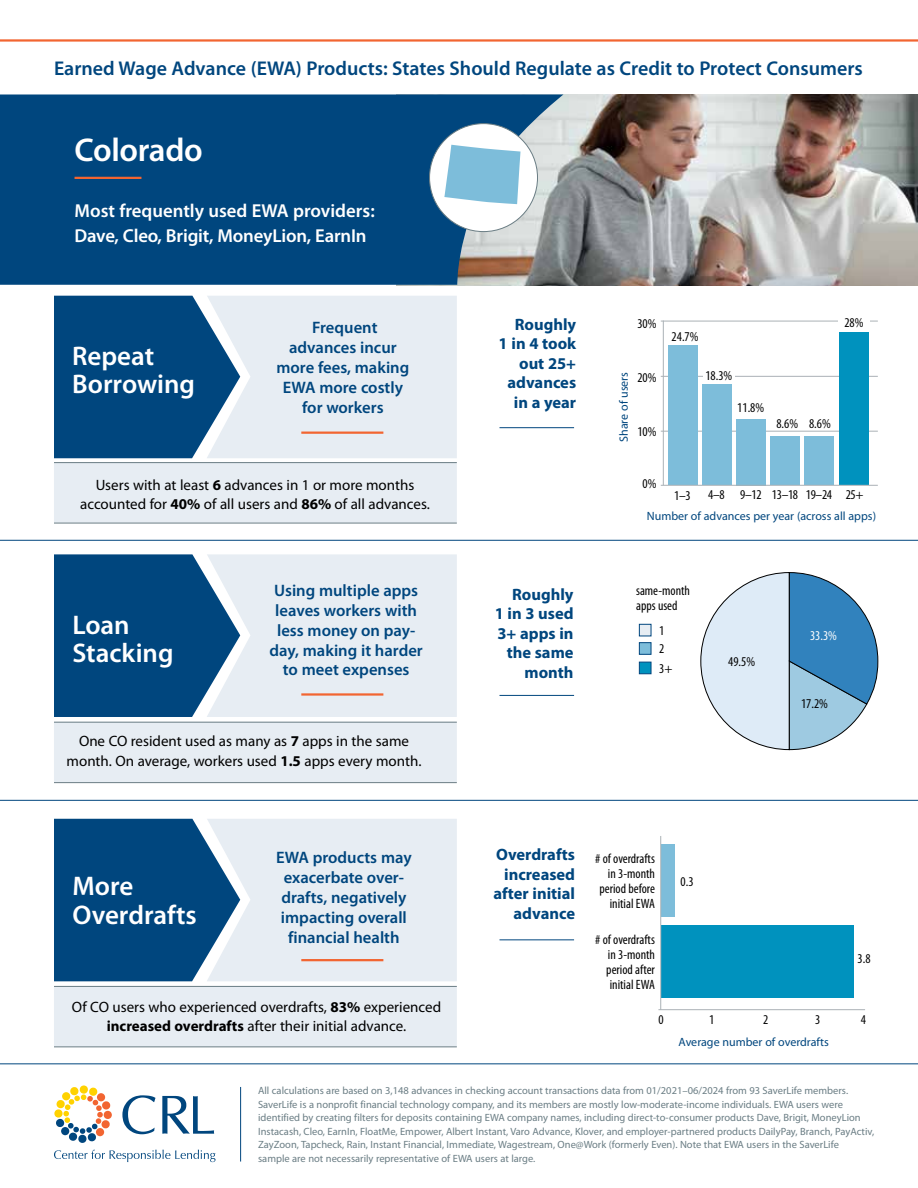
<style>
.page{position:relative;width:918px;height:1188px;background:#fff}
.page>*{position:absolute;margin:0;border:0;box-sizing:border-box;transform-origin:0 0}
.t1{font:600 33px "Myriad Pro";letter-spacing:-.01em;color:#fff}
.t2{font:600 27px/28.5px "Myriad Pro";color:#fff}
.t3{font:600 19.95px "Myriad Pro";color:#00467e}
.t4{font:600 18.75px/25.5px "Myriad Pro";letter-spacing:-.01em;color:#fff}
.t5{font:600 16.65px/20px "Myriad Pro";color:#00467e;text-align:center}
.t6{font:700 16.5px/19.5px "Myriad Pro";color:#00467e;text-align:right}
.t7{font:15px/19.5px "Myriad Pro";color:#000;text-align:center}
.t8{font:condensed 13.5px/15px "Myriad Pro";color:#000}
.t9{font:condensed 13.5px "Myriad Pro";letter-spacing:-.025em;color:#000}
.t10{font:condensed 13.5px "Myriad Pro";color:#fff}
.t11{font:12px "Myriad Pro";color:#00467e}
.t12{font:10.5px/13.5px "Myriad Pro";color:#6a7d84}
.s1{font-weight:700}
</style>
<div class="page">
<img style="left:563px;top:94px;width:355px;height:191px">
<svg style="left:700px;top:572px;width:178px;height:178px"></svg>
<svg style="left:0;top:94px;width:563px;height:191px;background:#135183"></svg>
<hr style="left:54px;top:782px;width:403px;height:1px;background:#6a7d84">
<hr style="left:54px;top:523px;width:403px;height:1px;background:#6a7d84">
<svg style="left:54px;top:554px;width:403px;height:228px;background:#a4bdd1"></svg>
<svg style="left:54px;top:819px;width:403px;height:228px;background:#a4bcd0"></svg>
<svg style="left:54px;top:296px;width:403px;height:227px;background:#a4bcd0"></svg>
<svg style="left:122px;top:1095px;width:33px;height:39px"></svg>
<svg style="left:162px;top:1096px;width:52px;height:38px"></svg>
<svg style="left:54px;top:1085px;width:58px;height:58px"></svg>
<div style="left:97px;top:1093px;width:8px;height:8px;background:#f26531;border-radius:50%"></div>
<svg style="left:54px;top:1150px;width:162px;height:12px"></svg>
<hr style="left:240px;top:1087px;width:1px;height:75px;background:#00467e">
<hr style="left:301px;top:432px;width:82px;height:2px;background:#f26531">
<hr style="left:301px;top:693px;width:82px;height:3px;background:#f26531">
<hr style="left:301px;top:959px;width:82px;height:2px;background:#f26531">
<hr style="left:0;top:39px;width:918px;height:3px;background:#f26531">
<hr style="left:0;top:540px;width:918px;height:1px;background:#00467e">
<hr style="left:0;top:800px;width:918px;height:1px;background:#00467e">
<hr style="left:0;top:1063px;width:918px;height:1px;background:#00467e">
<hr style="left:75px;top:177px;width:66px;height:2px;background:#f26531">
<div style="left:430px;top:124px;width:108px;height:108px;background:#fff;border-radius:50%"></div>
<hr style="left:500px;top:939px;width:74px;height:1px;background:#00467e">
<hr style="left:500px;top:695px;width:74px;height:1px;background:#00467e">
<hr style="left:500px;top:427px;width:74px;height:1px;background:#00467e">
<div style="left:661px;top:845px;width:14px;height:72px;background:#7dbdda"></div>
<div style="left:661px;top:925px;width:193px;height:73px;background:#0092be"></div>
<hr style="left:658px;top:1009px;width:207px;height:1px;background:#aab1b6">
<hr style="left:660px;top:836px;width:1px;height:174px;background:#aab1b6">
<hr style="left:661px;top:321px;width:217px;height:1px;background:#aab1b6">
<hr style="left:661px;top:376px;width:217px;height:1px;background:#aab1b6">
<hr style="left:661px;top:431px;width:217px;height:1px;background:#aab1b6">
<div style="left:839px;top:333px;width:29px;height:152px;background:#0092be"></div>
<div style="left:771px;top:436px;width:29px;height:49px;background:#7dbdda"></div>
<div style="left:805px;top:436px;width:29px;height:49px;background:#7dbdda"></div>
<div style="left:736px;top:419px;width:30px;height:66px;background:#7dbdda"></div>
<div style="left:703px;top:384px;width:29px;height:101px;background:#7dbdda"></div>
<div style="left:668px;top:346px;width:30px;height:139px;background:#7dbdda"></div>
<div style="left:703px;top:370px;width:32px;height:13px;background:#fff"></div>
<div style="left:838px;top:317px;width:32px;height:13px;background:#fff"></div>
<hr style="left:663px;top:321px;width:1px;height:164px;background:#aab1b6">
<div style="left:639px;top:624px;width:12px;height:12px;background:#e7edf3;border:1px solid #00467e"></div>
<div style="left:639px;top:642px;width:12px;height:13px;background:#7dbdda;border:1px solid #00467e"></div>
<div style="left:639px;top:662px;width:12px;height:12px;background:#0092be;border:1px solid #00467e"></div>
<svg style="left:444px;top:145px;width:77px;height:59px"></svg>
<hr style="left:661px;top:485px;width:217px;height:1px;background:#aab1b6">
<h3 class="t3" style="left:54px;top:56px;width:810px">Earned Wage Advance (EWA) Products: States Should Regulate as Credit to Protect Consumers</h3>
<h1 class="t1" style="left:75px;top:129px;width:130px">Colorado</h1>
<h3 class="t4" style="left:75px;top:197px;width:302px">Most frequently used EWA providers:<br>Dave, Cleo, Brigit, MoneyLion, EarnIn</h3>
<h2 class="t2" style="left:72px;top:341px;width:124px">Repeat<br>Borrowing</h2>
<h3 class="t5" style="left:277px;top:317px;width:134px">Frequent advances incur more fees, making<br>EWA more costly for workers</h3>
<h3 class="t7" style="left:80px;top:475px;width:351px">Users with at least <span class="s1">6</span> advances in 1 or more months accounted for <span class="s1">40%</span> of all users and <span class="s1">86%</span> of all advances.</h3>
<h2 class="t2" style="left:72px;top:610px;width:103px">Loan<br>Stacking</h2>
<h3 class="t5" style="left:270px;top:580px;width:155px">Using multiple apps leaves workers with less money on pay&shy;day, making it harder to meet expenses</h3>
<h3 class="t7" style="left:67px;top:731px;width:356px">One CO resident used as many as <span class="s1">7</span> apps in the same month. On average, workers used <span class="s1">1.5</span> apps every month.</h3>
<h2 class="t2" style="left:72px;top:871px;width:126px">More<br>Overdrafts</h2>
<h3 class="t5" style="left:276px;top:847px;width:137px">EWA products may exacerbate over&shy;drafts, negatively impacting overall financial health</h3>
<h3 class="t7" style="left:72px;top:997px;width:371px">Of CO users who experienced overdrafts, <span class="s1">83%</span> experienced <span class="s1">increased overdrafts</span> after their initial advance.</h3>
<h3 class="t6" style="left:499px;top:314px;width:79px">Roughly<br>1 in 4 took out 25+ advances in a year</h3>
<h3 class="t6" style="left:495px;top:584px;width:80px">Roughly<br>1 in 3 used<br>3+ apps in the same month</h3>
<p class="t8" style="left:637px;top:316px;width:21px">30%</p>
<p class="t11" style="left:616px;top:442px;width:71px;rotate:-90deg">Share of users</p>
<p class="t8" style="left:637px;top:370px;width:21px">20%</p>
<p class="t8" style="left:637px;top:423px;width:21px">10%</p>
<p class="t8" style="left:672px;top:329px;width:28px">24.7%</p>
<p class="t8" style="left:705px;top:368px;width:28px">18.3%</p>
<p class="t8" style="left:737px;top:400px;width:28px">11.8%</p>
<p class="t8" style="left:776px;top:416px;width:56px">8.6% 8.6%</p>
<p class="t8" style="left:844px;top:315px;width:21px">28%</p>
<p class="t8" style="left:643px;top:476px;width:15px">0%</p>
<p class="t11" style="left:647px;top:508px;width:231px">Number of advances per year (across all apps)</p>
<p class="t9" style="left:708px;top:487px;width:157px">4–8 9–12 13–18 19–24 25+</p>
<p class="t8" style="left:674px;top:487px;width:18px">1–3</p>
<p class="t8" style="left:636px;top:583px;width:55px">same-month apps used</p>
<p class="t8" style="left:659px;top:638px;width:15px;line-height:20.5px">2<br>3+</p>
<p class="t8" style="left:659px;top:623px;width:7px">1</p>
<p class="t8" style="left:728px;top:653px;width:28px">49.5%</p>
<p class="t10" style="left:810px;top:628px;width:28px">33.3%</p>
<p class="t8" style="left:801px;top:696px;width:28px">17.2%</p>
<h3 class="t6" style="left:493px;top:845px;width:83px">Overdrafts increased after initial advance</h3>
<p class="t8" style="left:595px;top:851px;width:61px;text-align:right"># of overdrafts in 3-month period before initial EWA</p>
<p class="t8" style="left:606px;top:932px;width:50px;text-align:justify;text-indent:-11px"># of overdrafts in 3-month period after initial EWA</p>
<p class="t8" style="left:681px;top:874px;width:15px">0.3</p>
<p class="t8" style="left:858px;top:951px;width:15px">3.8</p>
<p class="t8" style="left:659px;top:1012px;width:7px">0</p>
<p class="t8" style="left:709px;top:1012px;width:7px">1</p>
<p class="t8" style="left:763px;top:1012px;width:7px">2</p>
<p class="t8" style="left:815px;top:1012px;width:7px">3</p>
<p class="t8" style="left:861px;top:1012px;width:7px">4</p>
<p class="t11" style="left:679px;top:1034px;width:152px">Average number of overdrafts</p>
<p class="t12" style="left:258px;top:1084px;width:618px">All calculations are based on 3,148 advances in checking account transactions data from 01/2021–06/2024 from 93 SaverLife members.<br>SaverLife is a nonprofit financial technology company, and its members are mostly low-moderate-income individuals. EWA users were identified by creating filters for deposits containing EWA company names, including direct-to-consumer products Dave, Brigit, MoneyLion Instacash, Cleo, EarnIn, FloatMe, Empower, Albert Instant, Varo Advance, Klover, and employer-partnered products DailyPay, Branch, PayActiv, ZayZoon, Tapcheck, Rain, Instant Financial, Immediate, Wagestream, One@Work (formerly Even). Note that EWA users in the SaverLife<br>sample are not necessarily representative of EWA users at large.</p>
</div>
